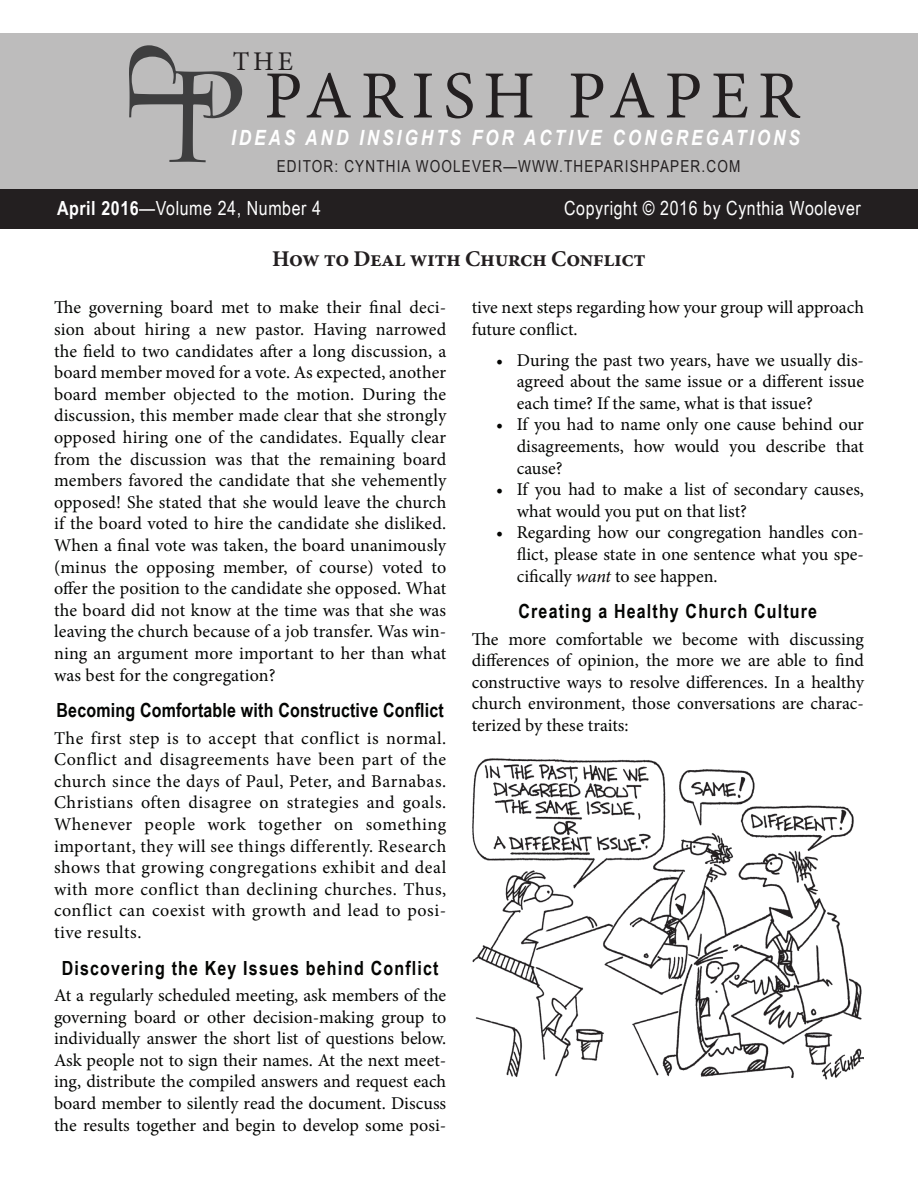
<style>
.page{position:relative;width:918px;height:1188px;background:#fff}
.page>*{position:absolute;margin:0;border:0;box-sizing:border-box;transform-origin:0 0}
.t1{font:67.5px "Minion Pro";letter-spacing:.13em;color:#231f20}
.t2{font:27px "Minion Pro";color:#231f20}
.t3{font:700 22.5px "Minion Pro";letter-spacing:-.02em;color:#231f20}
.t4{font:italic 700 21px "Arial Narrow";letter-spacing:.14em;color:#fff}
.t5{font:700 19.5px "Arial Narrow";letter-spacing:.06em;color:#040503}
.t6{font:19.5px "Arial Narrow";letter-spacing:.03em;color:#fff}
.t7{font:700 19.5px "Arial Narrow";letter-spacing:.01em;color:#040503}
.t8{font:18px/21.6px "Minion Pro";color:#040503;text-align:justify}
.t9{font:16.5px "Arial Narrow";letter-spacing:.07em;color:#231f20}
.s1{font-weight:700}
.s2{font-style:italic}
</style>
<div class="page">
<div style="left:0;top:189px;width:918px;height:40px;background:#231f20"></div>
<div style="left:0;top:33px;width:918px;height:156px;background:#bdbcbc"></div>
<img style="left:472px;top:758px;width:392px;height:322px">
<svg style="left:129px;top:45px;width:113px;height:117px"></svg>
<h2 class="t2" style="left:233px;top:44px;width:62px">THE</h2>
<h1 class="t1" style="left:264px;top:51px;width:537px">PARISH PAPER</h1>
<p class="t4" style="left:231px;top:121px;width:571px">IDEAS AND INSIGHTS FOR ACTIVE CONGREGATIONS</p>
<p class="t9" style="left:277px;top:154px;width:465px">EDITOR: CYNTHIA WOOLEVER—WWW.THEPARISHPAPER.COM</p>
<p class="t6" style="left:57px;top:194px;width:266px"><span class="s1">April 2016</span>—Volume 24, Number 4</p>
<p class="t6" style="left:564px;top:194px;width:298px">Copyright © 2016 by Cynthia Woolever</p>
<p class="t3" style="left:272px;top:243px;width:375px">How to Deal with Church Conflict</p>
<p class="t8" style="left:54px;top:297px;width:394px">The governing board met to make their final deci&shy;sion about hiring a new pastor. Having narrowed the field to two candidates after a long discussion, a board member moved for a vote. As expected, another board member objected to the motion. During the discussion, this member made clear that she strongly opposed hiring one of the candidates. Equally clear from the discussion was that the remaining board members favored the candidate that she vehemently opposed! She stated that she would leave the church if the board voted to hire the candidate she disliked.<br>When a final vote was taken, the board unanimously (minus the opposing member, of course) voted to offer the position to the candidate she opposed. What the board did not know at the time was that she was leaving the church because of a job transfer. Was win&shy;ning an argument more important to her than what was best for the congregation?</p>
<p class="t7" style="left:57px;top:696px;width:389px">Becoming Comfortable with Constructive Conflict</p>
<p class="t8" style="left:54px;top:727px;width:394px">The first step is to accept that conflict is normal.<br>Conflict and disagreements have been part of the church since the days of Paul, Peter, and Barnabas.<br>Christians often disagree on strategies and goals.<br>Whenever people work together on something important, they will see things differently. Research shows that growing congregations exhibit and deal with more conflict than declining churches. Thus, conflict can coexist with growth and lead to posi&shy;tive results.</p>
<p class="t5" style="left:62px;top:953px;width:378px">Discovering the Key Issues behind Conflict</p>
<p class="t8" style="left:54px;top:985px;width:394px">At a regularly scheduled meeting, ask members of the governing board or other decision-making group to individually answer the short list of questions below.<br>Ask people not to sign their names. At the next meet&shy;ing, distribute the compiled answers and request each board member to silently read the document. Discuss the results together and begin to develop some posi-</p>
<p class="t8" style="left:472px;top:297px;width:394px">tive next steps regarding how your group will approach future conflict.</p>
<p class="t8" style="left:517px;top:349px;width:349px;text-indent:-21px">• During the past two years, have we usually dis&shy;agreed about the same issue or a different issue each time? If the same, what is that issue?</p>
<p class="t8" style="left:517px;top:414px;width:349px;text-indent:-21px">• If you had to name only one cause behind our disagreements, how would you describe that cause?</p>
<p class="t8" style="left:517px;top:479px;width:349px;text-indent:-21px">• If you had to make a list of secondary causes, what would you put on that list?</p>
<p class="t8" style="left:517px;top:522px;width:349px;text-indent:-21px">• Regarding how our congregation handles con&shy;flict, please state in one sentence what you spe&shy;cifically <span class="s2">want</span> to see happen.</p>
<p class="t5" style="left:519px;top:597px;width:300px">Creating a Healthy Church Culture</p>
<p class="t8" style="left:472px;top:628px;width:394px">The more comfortable we become with discussing differences of opinion, the more we are able to find constructive ways to resolve differences. In a healthy church environment, those conversations are charac&shy;terized by these traits:</p>
</div>
